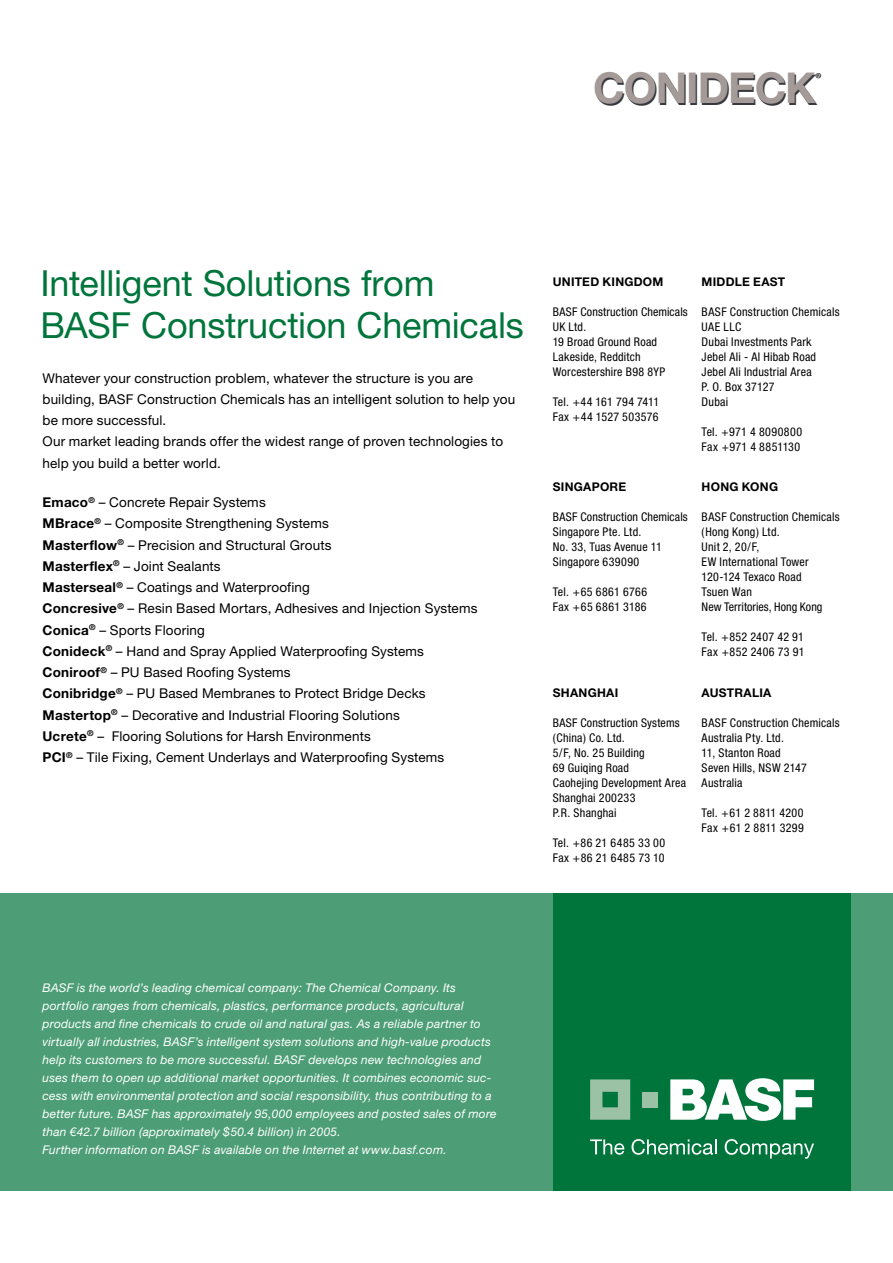
<style>
.page{position:relative;width:893px;height:1263px;background:#fff}
.page>*{position:absolute;margin:0;border:0;box-sizing:border-box;transform-origin:0 0}
.t1{font:700 42.6px "Helvetica Neue";letter-spacing:-.025em;color:#38393e}
.t2{font:36px/42px "Helvetica Neue";letter-spacing:-.005em;color:#00753b}
.t3{font:15.9px "Myriad Pro";color:#000}
.t4{font:13.5px/21.3px "Helvetica Neue";letter-spacing:.01em;color:#000}
.t5{font:condensed 12px/15px "Helvetica Neue";letter-spacing:.02em;color:#000}
.t6{font:italic 12px/18px "Helvetica Neue";letter-spacing:.015em;color:#fff}
.t7{font:700 12px "Helvetica Neue";letter-spacing:.02em;color:#000}
.s1{font-weight:700}
.s2{font-family:"Helvetica Neue LT Std"}
</style>
<div class="page">
<div style="left:0;top:893px;width:893px;height:298px;background:#4d9e76"></div>
<div style="left:553px;top:893px;width:297px;height:298px;background:#00753b"></div>
<svg style="left:590px;top:1139px;width:34px;height:16px"></svg>
<svg style="left:631px;top:1139px;width:86px;height:16px"></svg>
<svg style="left:725px;top:1139px;width:89px;height:20px"></svg>
<svg style="left:670px;top:1078px;width:144px;height:43px"></svg>
<svg style="left:590px;top:1079px;width:40px;height:41px;background:#81b593"></svg>
<div style="left:643px;top:1092px;width:15px;height:15px;background:#9bc2a5"></div>
<h1 class="t1" style="left:594px;top:63px;width:224px">CONIDECK</h1>
<h3 class="t3" style="left:815px;top:70px;width:8px">®</h3>
<h2 class="t2" style="left:40px;top:262px;width:485px">Intelligent Solutions from<br>BASF Construction Chemicals</h2>
<p class="t4" style="left:43px;top:367px;width:474px">Whatever your construction problem, whatever the structure is you are building, BASF Construction Chemicals has an intelligent solution to help you be more successful.<br>Our market leading brands offer the widest range of proven technologies to help you build a better world.</p>
<p class="t4" style="left:43px;top:491px;width:436px"><span class="s1">Emaco</span><sup>®</sup> – Concrete Repair Systems<br><span class="s1">MBrace</span><sup>®</sup> – Composite Strengthening Systems<br><span class="s1">Masterflow</span><sup>®</sup> – Precision and Structural Grouts<br><span class="s1">Masterflex</span><sup>®</sup> – Joint Sealants<br><span class="s1">Masterseal</span><sup>®</sup> – Coatings and Waterproofing<br><span class="s1">Concresive</span><sup>®</sup> – Resin Based Mortars, Adhesives and Injection Systems <span class="s1">Conica</span><sup>®</sup> – Sports Flooring<br><span class="s1">Conideck</span><sup>®</sup> – Hand and Spray Applied Waterproofing Systems <span class="s1">Coniroof</span><sup>®</sup> – PU Based Roofing Systems<br><span class="s1">Conibridge</span><sup>®</sup> – PU Based Membranes to Protect Bridge Decks <span class="s1">Mastertop</span><sup>®</sup> – Decorative and Industrial Flooring Solutions<br><span class="s1">Ucrete</span><sup>®</sup> – Flooring Solutions for Harsh Environments<br><span class="s1">PCI</span><sup>®</sup> – Tile Fixing, Cement Underlays and Waterproofing Systems</p>
<p class="t7" style="left:553px;top:275px;width:112px">UNITED KINGDOM</p>
<p class="t5" style="left:553px;top:304px;width:136px">BASF Construction Chemicals<br>UK Ltd.<br>19 Broad Ground Road<br>Lakeside, Redditch<br>Worcestershire B98 8YP</p>
<p class="t5" style="left:553px;top:394px;width:108px">Tel. +44 161 794 7411<br>Fax +44 1527 503576</p>
<p class="t7" style="left:553px;top:479px;width:75px">SINGAPORE</p>
<p class="t5" style="left:553px;top:509px;width:136px">BASF Construction Chemicals<br>Singapore Pte. Ltd.<br>No. 33, Tuas Avenue 11<br>Singapore 639090</p>
<p class="t5" style="left:553px;top:584px;width:96px">Tel. +65 6861 6766<br>Fax +65 6861 3186</p>
<p class="t7" style="left:553px;top:685px;width:67px">SHANGHAI</p>
<p class="t5" style="left:553px;top:715px;width:135px">BASF Construction Systems (China) Co. Ltd.<br>5/F, No. 25 Building<br>69 Guiqing Road<br>Caohejing Development Area<br>Shanghai 200233<br>P.R. Shanghai</p>
<p class="t5" style="left:553px;top:835px;width:114px">Tel. +86 21 6485 33 00<br>Fax +86 21 6485 73 10</p>
<p class="t7" style="left:702px;top:275px;width:85px">MIDDLE EAST</p>
<p class="t5" style="left:702px;top:304px;width:140px">BASF Construction Chemicals<br>UAE LLC<br>Dubai Investments Park<br>Jebel Ali - Al Hibab Road<br>Jebel Ali Industrial Area<br>P. O. Box 37127<br>Dubai</p>
<p class="t5" style="left:702px;top:424px;width:102px">Tel. +971 4 8090800<br>Fax +971 4 8851130</p>
<p class="t7" style="left:702px;top:479px;width:78px">HONG KONG</p>
<p class="t5" style="left:702px;top:509px;width:140px">BASF Construction Chemicals (Hong Kong) Ltd.<br>Unit 2, 20/F,<br>EW International Tower<br>120-124 Texaco Road<br>Tsuen Wan<br>New Territories, Hong Kong</p>
<p class="t5" style="left:702px;top:629px;width:104px">Tel. +852 2407 42 91<br>Fax +852 2406 73 91</p>
<p class="t7" style="left:702px;top:686px;width:71px">AUSTRALIA</p>
<p class="t5" style="left:702px;top:715px;width:140px">BASF Construction Chemicals<br>Australia Pty. Ltd.<br>11, Stanton Road<br>Seven Hills, NSW 2147<br>Australia</p>
<p class="t5" style="left:702px;top:805px;width:104px">Tel. +61 2 8811 4200<br>Fax +61 2 8811 3299</p>
<p class="t6" style="left:43px;top:978px;width:456px">BASF is the world’s leading chemical company: The Chemical Company. Its portfolio ranges from chemicals, plastics, performance products, agricultural products and fine chemicals to crude oil and natural gas. As a reliable partner to virtually all industries, BASF’s intelligent system solutions and high-value products help its customers to be more successful. BASF develops new technologies and uses them to open up additional market opportunities. It combines economic suc&shy;cess with environmental protection and social responsibility, thus contributing to a better future. BASF has approximately 95,000 employees and posted sales of more than <span class="s2">€</span>42.7 billion (approximately $50.4 billion) in 2005.<br>Further information on BASF is available on the Internet at www.basf.com.</p>
</div>
